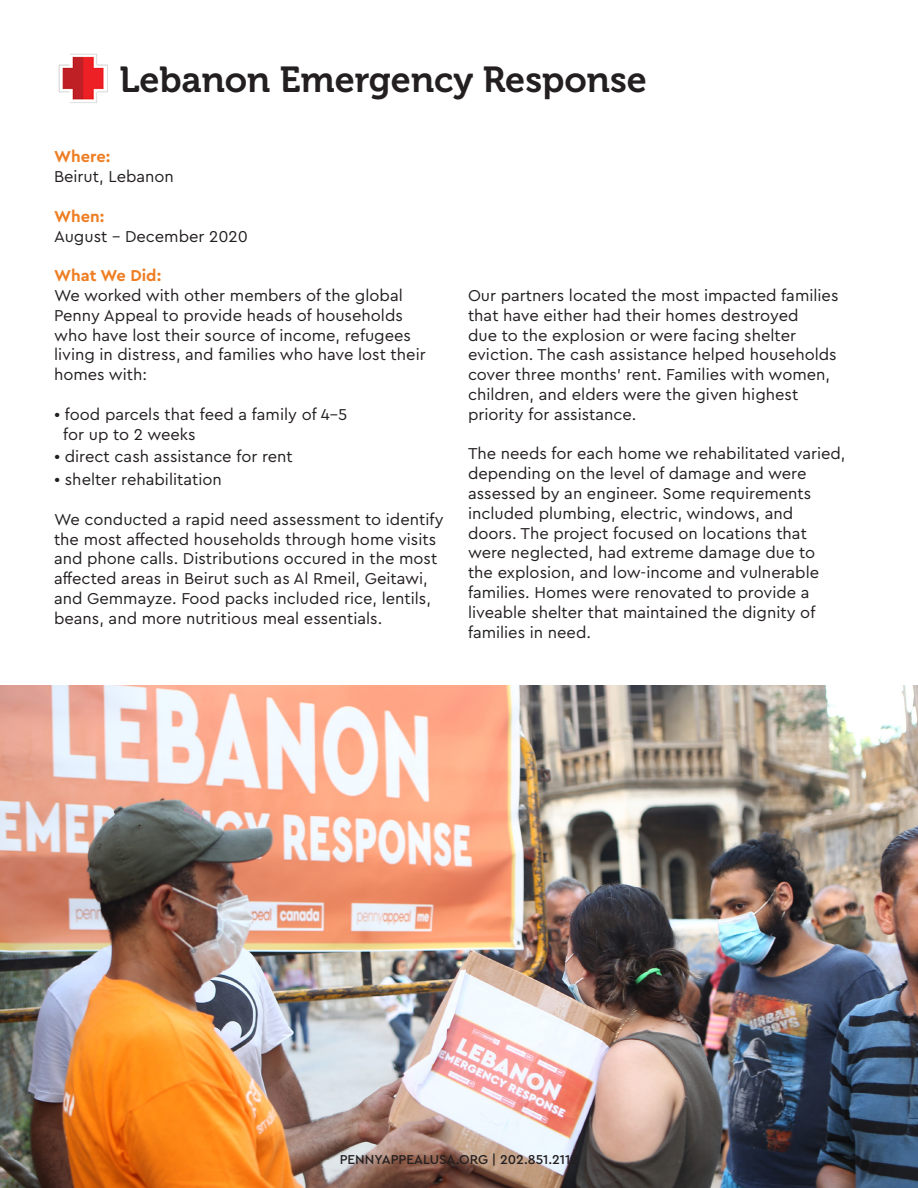
<style>
.page{position:relative;width:918px;height:1188px;background:#fff}
.page>*{position:absolute;margin:0;border:0;box-sizing:border-box;transform-origin:0 0}
.t1{font:36px "Museo 700";color:#231f20}
.t2{font:16.5px/19.8px "Cera Pro";color:#231f20}
.t3{font:700 16.5px "Cera Pro";color:#ee7e23}
.t4{font:500 13.5px "Cera Pro";color:#231f20}
</style>
<div class="page">
<img style="left:0;top:686px;width:918px;height:502px">
<img style="left:58px;top:54px;width:50px;height:49px">
<h1 class="t1" style="left:120px;top:59px;width:529px">Lebanon Emergency Response</h1>
<p class="t3" style="left:54px;top:146px;width:58px">Where:</p>
<p class="t2" style="left:54px;top:166px;width:121px">Beirut, Lebanon</p>
<p class="t3" style="left:54px;top:205px;width:52px">When:</p>
<p class="t2" style="left:54px;top:225px;width:195px">August - December 2020</p>
<p class="t3" style="left:54px;top:265px;width:109px">What We Did:</p>
<p class="t2" style="left:54px;top:285px;width:373px">We worked with other members of the global Penny Appeal to provide heads of households who have lost their source of income, refugees living in distress, and families who have lost their homes with:</p>
<p class="t2" style="left:63px;top:404px;width:286px;text-indent:-9px">• food parcels that feed a family of 4-5 for up to 2 weeks</p>
<p class="t2" style="left:54px;top:446px;width:240px">• direct cash assistance for rent</p>
<p class="t2" style="left:54px;top:469px;width:169px">• shelter rehabilitation</p>
<p class="t2" style="left:54px;top:509px;width:391px">We conducted a rapid need assessment to identify the most affected households through home visits and phone calls. Distributions occured in the most affected areas in Beirut such as Al Rmeil, Geitawi, and Gemmayze. Food packs included rice, lentils, beans, and more nutritious meal essentials.</p>
<p class="t2" style="left:468px;top:285px;width:372px">Our partners located the most impacted families that have either had their homes destroyed<br>due to the explosion or were facing shelter eviction. The cash assistance helped households cover three months’ rent. Families with women, children, and elders were the given highest priority for assistance.</p>
<p class="t2" style="left:468px;top:443px;width:379px">The needs for each home we rehabilitated varied, depending on the level of damage and were assessed by an engineer. Some requirements included plumbing, electric, windows, and doors. The project focused on locations that were neglected, had extreme damage due to<br>the explosion, and low-income and vulnerable families. Homes were renovated to provide a liveable shelter that maintained the dignity of families in need.</p>
<p class="t4" style="left:340px;top:1151px;width:240px">PENNYAPPEALUSA.ORG | 202.851.2112</p>
</div>
